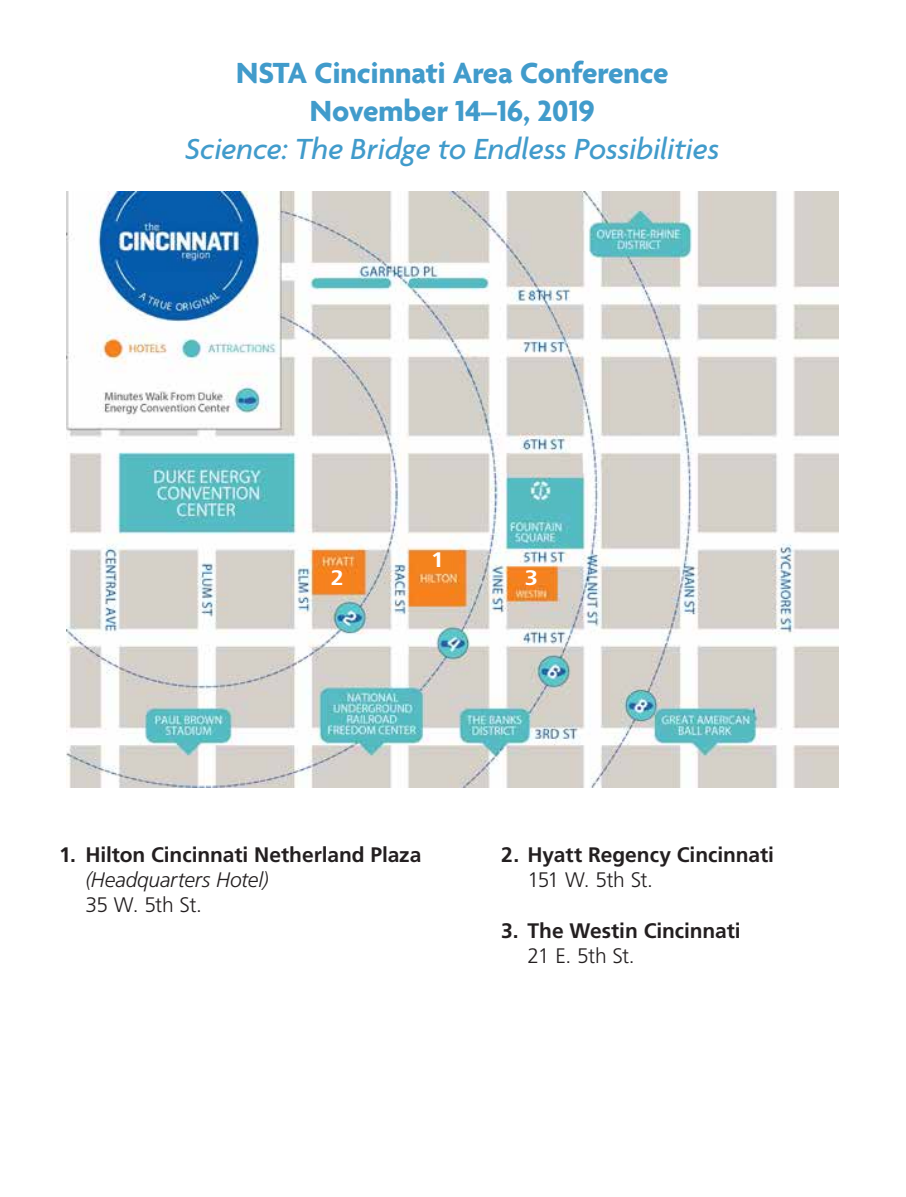
<style>
.page{position:relative;width:906px;height:1197px;background:#fff}
.page>*{position:absolute;margin:0;border:0;box-sizing:border-box;transform-origin:0 0}
.t1{font:700 31.5px/37.8px "Agenda";color:#419bcb;text-align:center}
.t2{font:italic 500 31.5px "Agenda";color:#419bcb}
.t3{font:700 21px "Frutiger LT Std";letter-spacing:-.005em;color:#231f20}
.t4{font:300 21px "Frutiger LT Std";letter-spacing:-.035em;color:#231f20}
.t5{font:italic 300 21px "Frutiger LT Std";letter-spacing:-.01em;color:#231f20}
.t6{font:700 condensed 21px "Frutiger LT Std";color:#fff;scale:1.26 1}
</style>
<div class="page">
<img style="left:66px;top:191px;width:772px;height:596px">
<h1 class="t1" style="left:236px;top:56px;width:434px">NSTA Cincinnati Area Conference<br>November 14–16, 2019</h1>
<h1 class="t2" style="left:185px;top:130px;width:536px">Science: The Bridge to Endless Possibilities</h1>
<p class="t6" style="left:431px;top:547px;width:12px">1</p>
<p class="t6" style="left:330px;top:565px;width:12px">2</p>
<p class="t6" style="left:524px;top:565px;width:12px">3</p>
<p class="t3" style="left:59px;top:842px;width:364px">1. Hilton Cincinnati Netherland Plaza</p>
<p class="t5" style="left:85px;top:868px;width:185px">(Headquarters Hotel)</p>
<p class="t4" style="left:85px;top:893px;width:118px">35 W. 5th St.</p>
<p class="t3" style="left:501px;top:842px;width:274px">2. Hyatt Regency Cincinnati</p>
<p class="t4" style="left:527px;top:868px;width:127px">151 W. 5th St.</p>
<p class="t3" style="left:501px;top:918px;width:241px">3. The Westin Cincinnati</p>
<p class="t4" style="left:527px;top:944px;width:109px">21 E. 5th St.</p>
</div>
